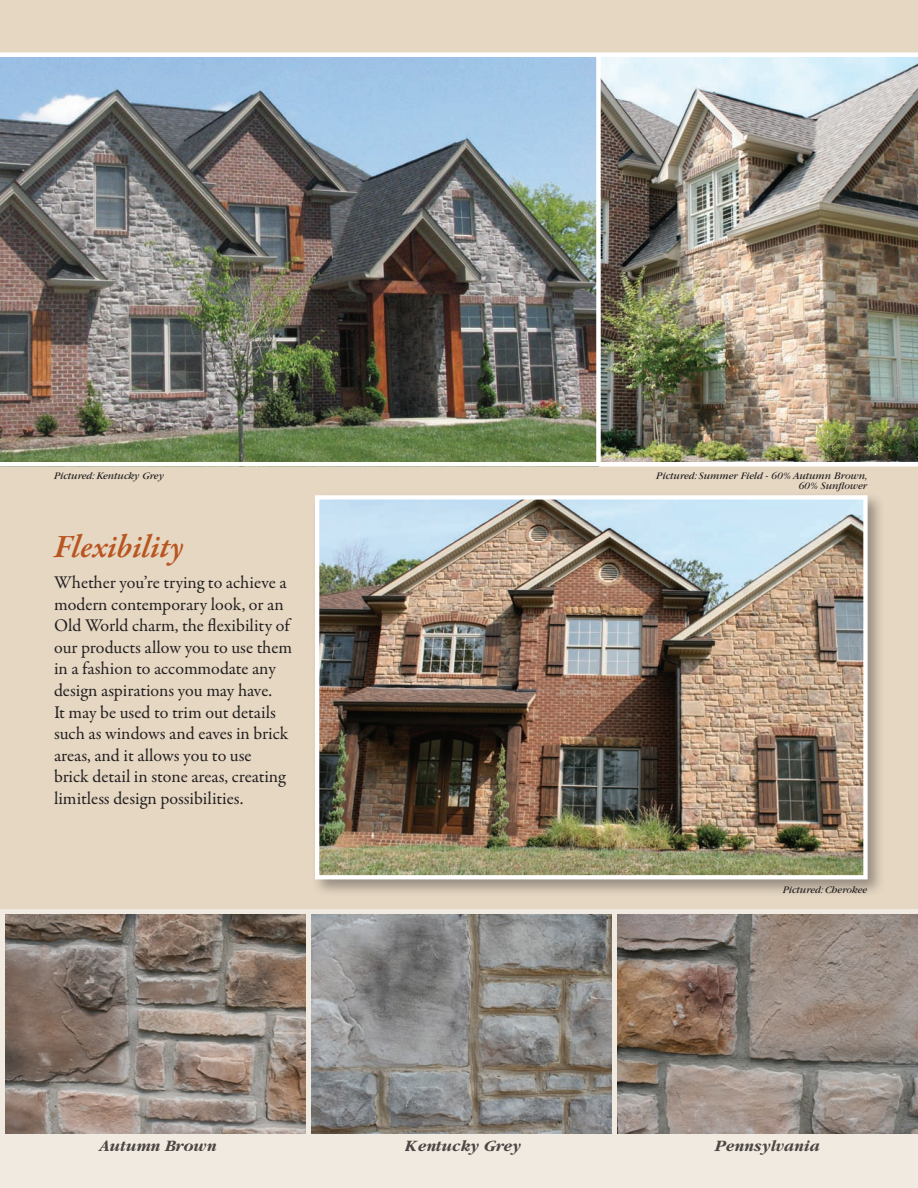
<style>
.page{position:relative;width:918px;height:1188px;background:#e5d7c2}
.page>*{position:absolute;margin:0;border:0;box-sizing:border-box;transform-origin:0 0}
.t1{font:italic 600 33px "Garamond Premr Pro";color:#b95521}
.t2{font:18px/21.6px "Garamond Premr Pro";color:#231f20}
.t3{font:italic 700 16.5px "Garamond";color:#231f20}
.t4{font:italic 10.5px/10.5px "Garamond";color:#231f20;text-align:right}
</style>
<div class="page">
<div style="left:0;top:909px;width:918px;height:279px;background:#f1eae0"></div>
<img style="left:5px;top:914px;width:300px;height:220px">
<img style="left:618px;top:914px;width:300px;height:220px">
<img style="left:311px;top:914px;width:301px;height:220px">
<div style="left:311px;top:491px;width:574px;height:406px;background:#231f20;opacity:.4"></div>
<img style="left:320px;top:500px;width:543px;height:374px">
<div style="left:315px;top:495px;width:553px;height:384px;border:4px solid #fff"></div>
<img style="left:0;top:52px;width:918px;height:414px">
<div style="left:596px;top:54px;width:5px;height:411px;background:#fff"></div>
<p class="t4" style="left:54px;top:470px;width:112px">Pictured: Kentucky Grey</p>
<p class="t4" style="left:656px;top:470px;width:213px">Pictured: Summer Field - 60% Autumn Brown,<br>60% Sunflower</p>
<h1 class="t1" style="left:54px;top:526px;width:131px">Flexibility</h1>
<p class="t2" style="left:54px;top:572px;width:240px">Whether you’re trying to achieve a modern contemporary look, or an Old World charm, the flexibility of our products allow you to use them in a fashion to accommodate any design aspirations you may have.<br>It may be used to trim out details such as windows and eaves in brick areas, and it allows you to use<br>brick detail in stone areas, creating limitless design possibilities.</p>
<p class="t4" style="left:783px;top:885px;width:86px">Pictured: Cherokee</p>
<p class="t3" style="left:99px;top:1137px;width:119px">Autumn Brown</p>
<p class="t3" style="left:405px;top:1137px;width:117px">Kentucky Grey</p>
<p class="t3" style="left:714px;top:1137px;width:106px">Pennsylvania</p>
</div>
